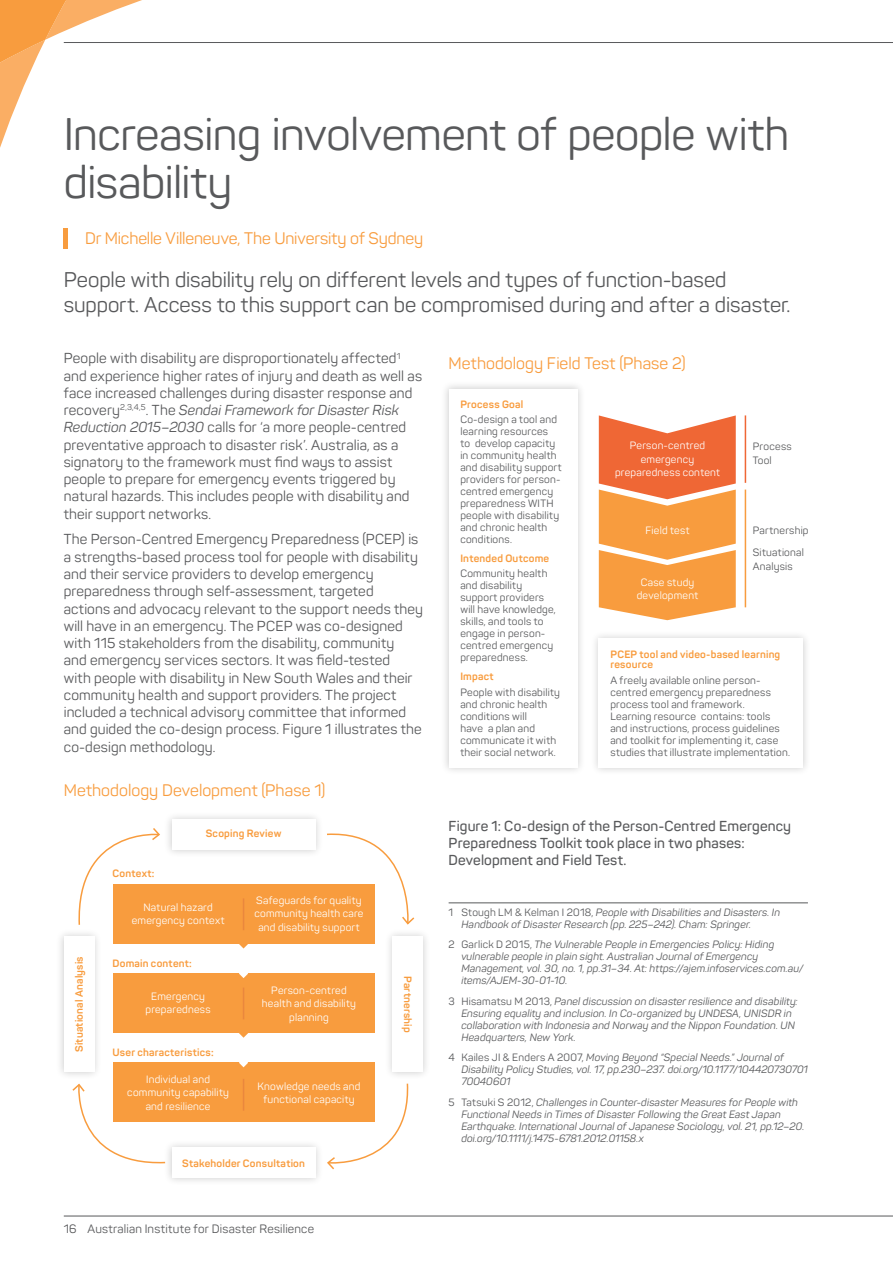
<style>
.page{position:relative;width:893px;height:1263px;background:#fff}
.page>*{position:absolute;margin:0;border:0;box-sizing:border-box;transform-origin:0 0}
.t1{font:45px/48px "Panton";letter-spacing:-.01em;color:#58595b}
.t2{font:21px/25.5px "Panton";color:#58595b}
.t3{font:16.5px "Panton";color:#f89c3e}
.t4{font:14.25px/17.2px "Panton";letter-spacing:.01em;color:#58595b}
.t5{font:600 14.25px/17.1px "Panton";letter-spacing:.01em;color:#58595b}
.t6{font:12px "Panton";letter-spacing:.02em;color:#58595b}
.t7{font:italic 10.5px/12px "Panton";letter-spacing:.015em;color:#58595b}
.t8{font:10.5px/12px "Panton";letter-spacing:.02em;color:#58595b}
.t9{font:10.5px/13.5px "Panton";letter-spacing:.02em;color:#fff;text-align:center}
.t10{font:700 10.5px/10.5px "Panton";letter-spacing:.02em;color:#f89c3e}
.s1{font-style:italic}
.s2{font-style:normal}
</style>
<div class="page">
<hr style="left:64px;top:42px;width:829px;height:1px;background:#58595b">
<hr style="left:64px;top:1216px;width:829px;height:1px;background:#58595b">
<svg style="left:0;top:0;width:142px;height:249px"></svg>
<hr style="left:64px;top:228px;width:4px;height:20px;background:#f89c3e">
<hr style="left:449px;top:903px;width:359px;height:1px;background:#58595b">
<svg style="left:599px;top:415px;width:137px;height:205px;background:#f59855"></svg>
<div style="left:590px;top:630px;width:221px;height:146px;background:#000;opacity:.2"></div>
<div style="left:599px;top:638px;width:204px;height:130px;background:#fff"></div>
<div style="left:440px;top:380px;width:146px;height:396px;background:#000;opacity:.2"></div>
<div style="left:449px;top:389px;width:129px;height:379px;background:#fff"></div>
<hr style="left:745px;top:415px;width:1px;height:68px;background:#ef6735">
<hr style="left:745px;top:490px;width:1px;height:117px;background:#f89c3e">
<div style="left:164px;top:811px;width:159px;height:47px;background:#000;opacity:.2"></div>
<div style="left:172px;top:819px;width:143px;height:31px;background:#fff"></div>
<div style="left:56px;top:928px;width:47px;height:152px;background:#000;opacity:.2"></div>
<div style="left:64px;top:936px;width:30px;height:136px;background:#fff"></div>
<div style="left:384px;top:928px;width:47px;height:152px;background:#000;opacity:.2"></div>
<div style="left:393px;top:936px;width:30px;height:136px;background:#fff"></div>
<div style="left:164px;top:1139px;width:159px;height:47px;background:#000;opacity:.2"></div>
<div style="left:172px;top:1147px;width:143px;height:31px;background:#fff"></div>
<div style="left:113px;top:884px;width:261px;height:60px;background:#f89c3e"></div>
<div style="left:113px;top:973px;width:261px;height:60px;background:#f89c3e"></div>
<div style="left:113px;top:1063px;width:261px;height:59px;background:#f89c3e"></div>
<svg style="left:239px;top:944px;width:9px;height:4px"></svg>
<svg style="left:239px;top:1033px;width:9px;height:5px"></svg>
<svg style="left:239px;top:973px;width:9px;height:5px"></svg>
<svg style="left:239px;top:1062px;width:9px;height:5px"></svg>
<hr style="left:243px;top:898px;width:1px;height:32px;background:#ea873d">
<hr style="left:243px;top:987px;width:1px;height:32px;background:#ea873d">
<hr style="left:243px;top:1079px;width:1px;height:32px;background:#ea873d">
<svg style="left:78px;top:828px;width:82px;height:97px"></svg>
<svg style="left:327px;top:1082px;width:82px;height:88px"></svg>
<svg style="left:327px;top:833px;width:88px;height:93px"></svg>
<svg style="left:72px;top:1083px;width:95px;height:83px"></svg>
<h1 class="t1" style="left:64px;top:110px;width:727px">Increasing involvement of people with disability</h1>
<p class="t3" style="left:85px;top:228px;width:340px">Dr Michelle Villeneuve, The University of Sydney</p>
<h2 class="t2" style="left:64px;top:266px;width:728px">People with disability rely on different levels and types of function-based support. Access to this support can be compromised during and after a disaster.</h2>
<p class="t4" style="left:64px;top:350px;width:360px">People with disability are disproportionately affected<sup>1 </sup>and experience higher rates of injury and death as well as face increased challenges during disaster response and recovery<sup>2,3,4,5</sup>. The <span class="s1">Sendai Framework for Disaster Risk Reduction 2015–2030</span> calls for ‘a more people-centred preventative approach to disaster risk’. Australia, as a signatory to the framework must find ways to assist people to prepare for emergency events triggered by natural hazards. This includes people with disability and their support networks.</p>
<p class="t4" style="left:64px;top:531px;width:361px">The Person-Centred Emergency Preparedness (PCEP) is a strengths-based process tool for people with disability and their service providers to develop emergency preparedness through self-assessment, targeted actions and advocacy relevant to the support needs they will have in an emergency. The PCEP was co-designed with 115 stakeholders from the disability, community<br>and emergency services sectors. It was field-tested<br>with people with disability in New South Wales and their community health and support providers. The project included a technical advisory committee that informed and guided the co-design process. Figure 1 illustrates the co-design methodology.</p>
<p class="t3" style="left:449px;top:353px;width:239px">Methodology Field Test (Phase 2)</p>
<p class="t10" style="left:460px;top:399px;width:65px">Process Goal</p>
<p class="t8" style="left:460px;top:413px;width:103px">Co-design a tool and learning resources<br>to develop capacity in community health and disability support providers for person&shy;centred emergency preparedness WITH people with disability and chronic health conditions.</p>
<p class="t10" style="left:460px;top:553px;width:90px">Intended Outcome</p>
<p class="t8" style="left:460px;top:568px;width:97px">Community health and disability support providers will have knowledge, skills, and tools to engage in person&shy;centred emergency preparedness.</p>
<p class="t10" style="left:460px;top:671px;width:35px">Impact</p>
<p class="t8" style="left:460px;top:686px;width:101px">People with disability and chronic health conditions will<br>have a plan and communicate it with their social network.</p>
<p class="t9" style="left:615px;top:439px;width:107px">Person-centred emergency preparedness content</p>
<p class="t8" style="left:753px;top:439px;width:41px;line-height:13.5px">Process<br>Tool</p>
<p class="t8" style="left:753px;top:519px;width:57px;line-height:22px">Partnership<br>Situational</p>
<p class="t8" style="left:753px;top:560px;width:42px">Analysis</p>
<p class="t9" style="left:645px;top:524px;width:45px">Field test</p>
<p class="t9" style="left:637px;top:575px;width:63px">Case study development</p>
<p class="t10" style="left:610px;top:649px;width:171px">PCEP tool and video-based learning resource</p>
<p class="t8" style="left:610px;top:674px;width:181px">A freely available online person&shy;centred emergency preparedness process tool and framework.<br>Learning resource contains: tools and instructions, process guidelines and toolkit for implementing it, case studies that illustrate implementation.</p>
<p class="t3" style="left:64px;top:780px;width:263px">Methodology Development (Phase 1)</p>
<p class="t10" style="left:113px;top:868px;width:44px">Context:</p>
<p class="t10" style="left:206px;top:828px;width:77px">Scoping Review</p>
<p class="t10" style="left:74px;top:1052px;width:97px;rotate:-90deg">Situational Analysis</p>
<p class="t9" style="left:132px;top:900px;width:94px">Natural hazard emergency context</p>
<p class="t10" style="left:113px;top:957px;width:81px">Domain content:</p>
<p class="t9" style="left:145px;top:989px;width:67px">Emergency preparedness</p>
<p class="t10" style="left:113px;top:1047px;width:103px">User characteristics:</p>
<p class="t9" style="left:127px;top:1072px;width:103px">Individual and community capability and resilience</p>
<p class="t9" style="left:254px;top:893px;width:111px">Safeguards for quality community health care and disability support</p>
<p class="t9" style="left:262px;top:983px;width:96px">Person-centred health and disability planning</p>
<p class="t9" style="left:257px;top:1079px;width:105px">Knowledge needs and functional capacity</p>
<p class="t10" style="left:182px;top:1157px;width:124px">Stakeholder Consultation</p>
<p class="t6" style="left:64px;top:1221px;width:252px">16 Australian Institute for Disaster Resilience</p>
<p class="t10" style="left:413px;top:976px;width:58px;rotate:90deg">Partnership</p>
<p class="t5" style="left:449px;top:817px;width:344px">Figure 1: Co-design of the Person-Centred Emergency<br>Preparedness Toolkit took place in two phases:<br>Development and Field Test.</p>
<p class="t7" style="left:461px;top:906px;width:320px;text-indent:-13px"><span class="s2">1 Stough LM &amp; Kelman I 2018,</span> People with Disabilities and Disasters. In<br>Handbook of Disaster Research (pp. 225–242). Cham: Springer.</p>
<p class="t7" style="left:461px;top:938px;width:344px;text-indent:-13px"><span class="s2">2 Garlick D 2015,</span> The Vulnerable People in Emergencies Policy: Hiding vulnerable people in plain sight. Australian Journal of Emergency Management, vol. 30, no. 1, pp.31–34. At: https://ajem.infoservices.com.au/ items/AJEM-30-01-10.</p>
<p class="t7" style="left:461px;top:995px;width:338px;text-indent:-13px"><span class="s2">3 Hisamatsu M 2013,</span> Panel discussion on disaster resilience and disability:<br>Ensuring equality and inclusion. In Co-organized by UNDESA, UNISDR in collaboration with Indonesia and Norway and the Nippon Foundation. UN Headquarters, New York.</p>
<p class="t7" style="left:461px;top:1051px;width:348px;text-indent:-13px"><span class="s2">4 Kailes JI &amp; Enders A 2007,</span> Moving Beyond “Special Needs.” Journal of<br>Disability Policy Studies, vol. 17, pp.230–237. doi.org/10.1177/104420730701<br>70040601</p>
<p class="t7" style="left:461px;top:1096px;width:344px;text-indent:-13px"><span class="s2">5 Tatsuki S 2012,</span> Challenges in Counter-disaster Measures for People with Functional Needs in Times of Disaster Following the Great East Japan Earthquake. International Journal of Japanese Sociology, vol. 21, pp.12–20. doi.org/10.1111/j.1475-6781.2012.01158.x</p>
</div>
